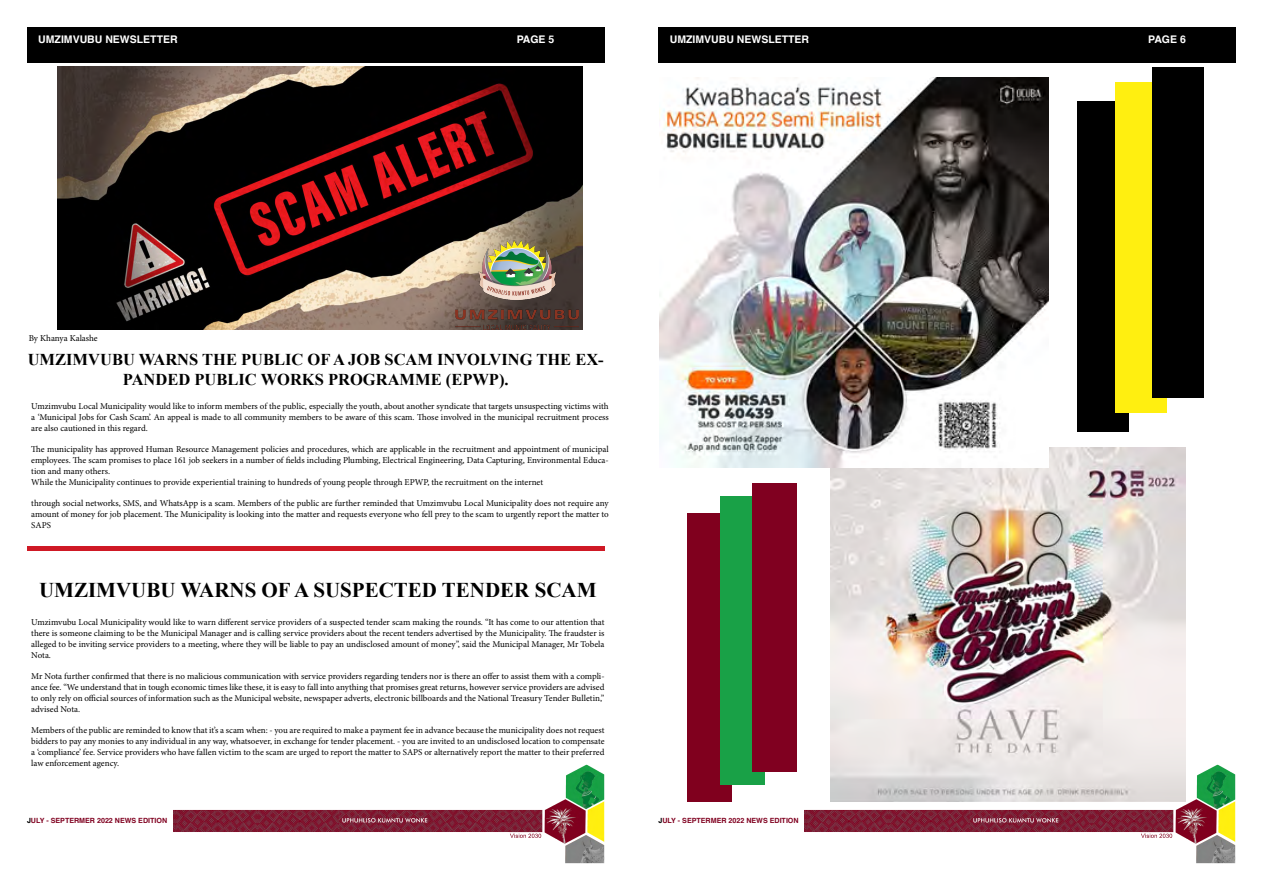
<style>
.page{position:relative;width:1263px;height:893px;background:#fff}
.page>*{position:absolute;margin:0;border:0;box-sizing:border-box;transform-origin:0 0}
.t1{font:700 21px "Times New Roman";color:#000}
.t2{font:700 16.5px/19.8px "Times New Roman";color:#000;text-align:center}
.t3{font:700 10.5px "Helvetica";color:#fff}
.t4{font:9px/10.8px "Minion Pro";color:#000;text-align:justify}
.t5{font:700 7.12px "Helvetica";color:#800020}
.s1{color:#000}
</style>
<div class="page">
<div style="left:27px;top:27px;width:577px;height:36px;background:#000"></div>
<img style="left:173px;top:764px;width:431px;height:100px">
<div style="left:27px;top:546px;width:577px;height:5px;background:#cf1925"></div>
<img style="left:57px;top:67px;width:525px;height:263px">
<img style="left:455px;top:241px;width:123px;height:89px">
<div style="left:658px;top:27px;width:578px;height:36px;background:#000"></div>
<img style="left:805px;top:753px;width:431px;height:111px">
<img style="left:831px;top:447px;width:354px;height:355px">
<img style="left:659px;top:78px;width:390px;height:390px">
<div style="left:1077px;top:102px;width:51px;height:330px;background:#000"></div>
<div style="left:1116px;top:82px;width:51px;height:330px;background:#ffef10"></div>
<div style="left:1152px;top:67px;width:51px;height:330px;background:#000"></div>
<div style="left:687px;top:513px;width:44px;height:289px;background:#80001e"></div>
<div style="left:720px;top:497px;width:45px;height:288px;background:#19a147"></div>
<div style="left:752px;top:483px;width:45px;height:288px;background:#800020"></div>
<p class="t3" style="left:38px;top:31px;width:141px">UMZIMVUBU NEWSLETTER</p>
<p class="t3" style="left:517px;top:31px;width:39px">PAGE 5</p>
<p class="t3" style="left:670px;top:31px;width:141px">UMZIMVUBU NEWSLETTER</p>
<p class="t3" style="left:1148px;top:31px;width:39px">PAGE 6</p>
<p class="t4" style="left:29px;top:333px;width:71px">By Khanya Kalashe</p>
<h2 class="t2" style="left:28px;top:349px;width:578px">UMZIMVUBU WARNS THE PUBLIC OF A JOB SCAM INVOLVING THE EX-<br>PANDED PUBLIC WORKS PROGRAMME (EPWP).</h2>
<p class="t4" style="left:31px;top:401px;width:579px">Umzimvubu Local Municipality would like to inform members of the public, especially the youth, about another syndicate that targets unsuspecting victims with a ‘Municipal Jobs for Cash Scam’. An appeal is made to all community members to be aware of this scam. Those involved in the municipal recruitment process are also cautioned in this regard.</p>
<p class="t4" style="left:31px;top:444px;width:579px;text-align:left">The municipality has approved Human Resource Management policies and procedures, which are applicable in the recruitment and appointment of municipal employees. The scam promises to place 161 job seekers in a number of fields including Plumbing, Electrical Engineering, Data Capturing, Environmental Educa&shy;tion and many others.<br>While the Municipality continues to provide experiential training to hundreds of young people through EPWP, the recruitment on the internet</p>
<p class="t4" style="left:31px;top:498px;width:579px">through social networks, SMS, and WhatsApp is a scam. Members of the public are further reminded that Umzimvubu Local Municipality does not require any amount of money for job placement. The Municipality is looking into the matter and requests everyone who fell prey to the scam to urgently report the matter to SAPS</p>
<h1 class="t1" style="left:39px;top:574px;width:559px">UMZIMVUBU WARNS OF A SUSPECTED TENDER SCAM</h1>
<p class="t4" style="left:31px;top:617px;width:575px">Umzimvubu Local Municipality would like to warn different service providers of a suspected tender scam making the rounds. “It has come to our attention that there is someone claiming to be the Municipal Manager and is calling service providers about the recent tenders advertised by the Municipality. The fraudster is alleged to be inviting service providers to a meeting, where they will be liable to pay an undisclosed amount of money”, said the Municipal Manager, Mr Tobela Nota.</p>
<p class="t4" style="left:31px;top:671px;width:575px">Mr Nota further confirmed that there is no malicious communication with service providers regarding tenders nor is there an offer to assist them with a compli&shy;ance fee. “We understand that in tough economic times like these, it is easy to fall into anything that promises great returns, however service providers are advised to only rely on official sources of information such as the Municipal website, newspaper adverts, electronic billboards and the National Treasury Tender Bulletin,” advised Nota.</p>
<p class="t4" style="left:31px;top:725px;width:575px">Members of the public are reminded to know that it’s a scam when: - you are required to make a payment fee in advance because the municipality does not request bidders to pay any monies to any individual in any way, whatsoever, in exchange for tender placement. - you are invited to an undisclosed location to compensate a ‘compliance’ fee. Service providers who have fallen victim to the scam are urged to report the matter to SAPS or alternatively report the matter to their preferred law enforcement agency.</p>
<p class="t5" style="left:27px;top:815px;width:142px"><span class="s1">J</span>ULY - SEPTERMER 2022 NEWS EDITION</p>
<p class="t5" style="left:658px;top:815px;width:142px"><span class="s1">J</span>ULY - SEPTERMER 2022 NEWS EDITION</p>
</div>
